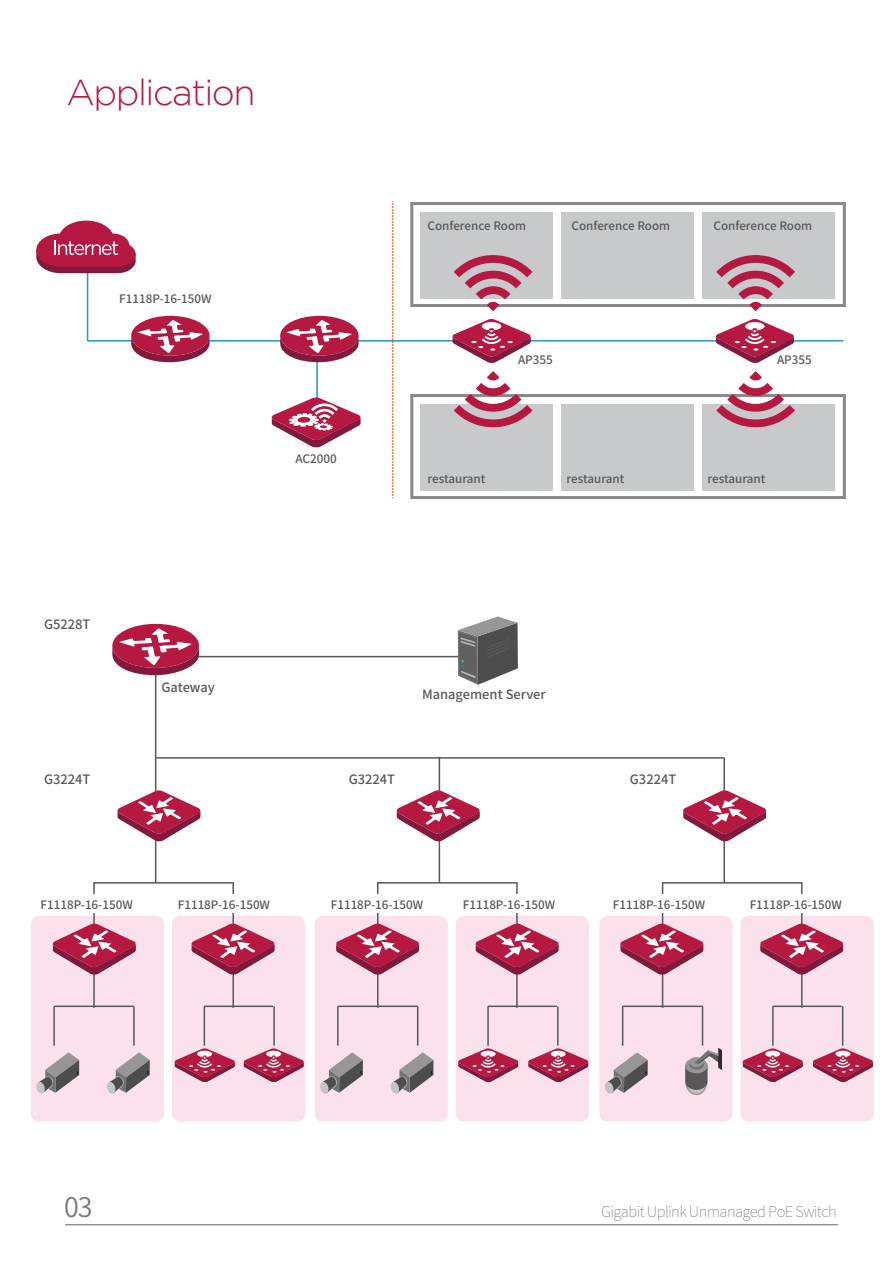
<style>
.page{position:relative;width:893px;height:1263px;background:#fff}
.page>*{position:absolute;margin:0;border:0;box-sizing:border-box;transform-origin:0 0}
.t1{font:300 36px "Gotham";letter-spacing:-.04em;color:#b51942}
.t2{font:27px "Source Han Sans CN";color:#7a7979}
.t3{font:200 15px "Source Han Sans CN";letter-spacing:-.04em;color:#7a7979}
.t4{font:500 12.9px "Source Han Sans CN";color:#595757}
.t5{font:500 11.7px "Source Han Sans CN";color:#595757}
</style>
<div class="page">
<hr style="left:88px;top:340px;width:755px;height:2px;background:#1b95d4">
<hr style="left:87px;top:265px;width:1px;height:76px;background:#1b95d4">
<svg style="left:392px;top:201px;width:1px;height:297px"></svg>
<hr style="left:316px;top:347px;width:2px;height:76px;background:#1b95d4">
<div style="left:131px;top:316px;width:79px;height:40px;background:#b51942;border-radius:50%"></div>
<svg style="left:131px;top:320px;width:79px;height:42px"></svg>
<div style="left:280px;top:316px;width:79px;height:40px;background:#b51942;border-radius:50%"></div>
<svg style="left:280px;top:320px;width:79px;height:42px"></svg>
<svg style="left:36px;top:221px;width:100px;height:52px"></svg>
<svg style="left:452px;top:319px;width:79px;height:44px"></svg>
<svg style="left:715px;top:319px;width:79px;height:44px"></svg>
<svg style="left:271px;top:397px;width:90px;height:51px"></svg>
<div style="left:410px;top:202px;width:436px;height:105px;border:3px solid #888"></div>
<div style="left:421px;top:212px;width:132px;height:86px;background:#c8c9ca"></div>
<div style="left:562px;top:212px;width:132px;height:86px;background:#c8c9ca"></div>
<div style="left:703px;top:212px;width:132px;height:86px;background:#c8c9ca"></div>
<div style="left:410px;top:394px;width:436px;height:105px;border:3px solid #888"></div>
<div style="left:421px;top:404px;width:132px;height:86px;background:#c8c9ca"></div>
<div style="left:562px;top:404px;width:132px;height:86px;background:#c8c9ca"></div>
<div style="left:703px;top:404px;width:132px;height:86px;background:#c8c9ca"></div>
<svg style="left:454px;top:255px;width:78px;height:56px"></svg>
<svg style="left:454px;top:371px;width:78px;height:56px"></svg>
<svg style="left:716px;top:255px;width:79px;height:56px"></svg>
<svg style="left:716px;top:371px;width:79px;height:56px"></svg>
<div style="left:31px;top:916px;width:133px;height:205px;background:#fae1ec;border-radius:8px"></div>
<div style="left:172px;top:916px;width:133px;height:205px;background:#fae1ec;border-radius:8px"></div>
<svg style="left:174px;top:1048px;width:61px;height:34px"></svg>
<svg style="left:243px;top:1048px;width:61px;height:34px"></svg>
<hr style="left:173px;top:656px;width:288px;height:1px;background:#595757">
<hr style="left:156px;top:757px;width:568px;height:2px;background:#595757">
<hr style="left:94px;top:882px;width:139px;height:1px;background:#595757">
<hr style="left:54px;top:1005px;width:80px;height:2px;background:#595757">
<hr style="left:155px;top:650px;width:1px;height:232px;background:#595757">
<hr style="left:93px;top:882px;width:2px;height:126px;background:#595757">
<hr style="left:53px;top:1006px;width:2px;height:40px;background:#595757">
<hr style="left:133px;top:1006px;width:2px;height:40px;background:#595757">
<hr style="left:273px;top:1006px;width:2px;height:40px;background:#595757">
<div style="left:112px;top:624px;width:87px;height:44px;background:#b51942;border-radius:50%"></div>
<svg style="left:112px;top:628px;width:87px;height:47px"></svg>
<svg style="left:117px;top:790px;width:84px;height:52px"></svg>
<svg style="left:52px;top:923px;width:84px;height:52px"></svg>
<hr style="left:204px;top:1005px;width:69px;height:2px;background:#595757">
<hr style="left:232px;top:882px;width:2px;height:126px;background:#595757">
<hr style="left:204px;top:1006px;width:1px;height:40px;background:#595757">
<svg style="left:458px;top:616px;width:60px;height:69px"></svg>
<svg style="left:36px;top:1052px;width:43px;height:42px"></svg>
<svg style="left:107px;top:1052px;width:43px;height:42px"></svg>
<div style="left:315px;top:916px;width:133px;height:205px;background:#fae1ec;border-radius:8px"></div>
<div style="left:456px;top:916px;width:133px;height:205px;background:#fae1ec;border-radius:8px"></div>
<hr style="left:377px;top:882px;width:139px;height:1px;background:#595757">
<hr style="left:338px;top:1005px;width:80px;height:2px;background:#595757">
<hr style="left:439px;top:757px;width:1px;height:125px;background:#595757">
<hr style="left:377px;top:882px;width:1px;height:126px;background:#595757">
<hr style="left:337px;top:1006px;width:2px;height:40px;background:#595757">
<hr style="left:417px;top:1006px;width:1px;height:40px;background:#595757">
<hr style="left:557px;top:1006px;width:2px;height:40px;background:#595757">
<svg style="left:396px;top:790px;width:84px;height:52px"></svg>
<hr style="left:488px;top:1005px;width:69px;height:2px;background:#595757">
<hr style="left:516px;top:882px;width:2px;height:126px;background:#595757">
<hr style="left:487px;top:1006px;width:2px;height:40px;background:#595757">
<svg style="left:320px;top:1052px;width:43px;height:42px"></svg>
<svg style="left:390px;top:1052px;width:43px;height:42px"></svg>
<div style="left:599px;top:916px;width:134px;height:205px;background:#fae1ec;border-radius:8px"></div>
<div style="left:740px;top:916px;width:134px;height:205px;background:#fae1ec;border-radius:8px"></div>
<hr style="left:662px;top:882px;width:139px;height:1px;background:#595757">
<hr style="left:623px;top:1005px;width:79px;height:2px;background:#595757">
<hr style="left:723px;top:757px;width:2px;height:125px;background:#595757">
<hr style="left:662px;top:882px;width:1px;height:126px;background:#595757">
<hr style="left:622px;top:1006px;width:1px;height:40px;background:#595757">
<hr style="left:702px;top:1006px;width:1px;height:40px;background:#595757">
<hr style="left:842px;top:1006px;width:1px;height:40px;background:#595757">
<hr style="left:773px;top:1005px;width:69px;height:2px;background:#595757">
<hr style="left:801px;top:882px;width:1px;height:126px;background:#595757">
<hr style="left:772px;top:1006px;width:2px;height:40px;background:#595757">
<svg style="left:605px;top:1052px;width:43px;height:42px"></svg>
<svg style="left:685px;top:1048px;width:37px;height:48px"></svg>
<div style="left:32px;top:894px;width:113px;height:19px;background:#fff"></div>
<div style="left:169px;top:894px;width:113px;height:19px;background:#fff"></div>
<div style="left:322px;top:894px;width:113px;height:19px;background:#fff"></div>
<div style="left:454px;top:894px;width:113px;height:19px;background:#fff"></div>
<div style="left:604px;top:894px;width:113px;height:19px;background:#fff"></div>
<div style="left:744px;top:894px;width:113px;height:19px;background:#fff"></div>
<svg style="left:191px;top:923px;width:84px;height:52px"></svg>
<svg style="left:336px;top:923px;width:83px;height:52px"></svg>
<svg style="left:475px;top:923px;width:84px;height:52px"></svg>
<svg style="left:620px;top:923px;width:84px;height:52px"></svg>
<svg style="left:760px;top:923px;width:84px;height:52px"></svg>
<svg style="left:683px;top:790px;width:84px;height:52px"></svg>
<svg style="left:458px;top:1048px;width:61px;height:34px"></svg>
<svg style="left:528px;top:1048px;width:61px;height:34px"></svg>
<svg style="left:742px;top:1048px;width:61px;height:34px"></svg>
<svg style="left:813px;top:1048px;width:60px;height:34px"></svg>
<hr style="left:65px;top:1224px;width:773px;height:1px;background:#636363">
<h1 class="t1" style="left:66px;top:72px;width:191px">Application</h1>
<p class="t5" style="left:119px;top:292px;width:94px">F1118P-16-150W</p>
<p class="t4" style="left:44px;top:617px;width:48px">G5228T</p>
<p class="t4" style="left:162px;top:680px;width:55px">Gateway</p>
<p class="t5" style="left:295px;top:453px;width:43px">AC2000</p>
<p class="t5" style="left:427px;top:220px;width:100px">Conference Room</p>
<p class="t5" style="left:571px;top:220px;width:100px">Conference Room</p>
<p class="t5" style="left:713px;top:220px;width:100px">Conference Room</p>
<p class="t5" style="left:518px;top:354px;width:36px">AP355</p>
<p class="t5" style="left:777px;top:354px;width:36px">AP355</p>
<p class="t5" style="left:427px;top:472px;width:59px">restaurant</p>
<p class="t5" style="left:567px;top:472px;width:59px">restaurant</p>
<p class="t5" style="left:708px;top:472px;width:59px">restaurant</p>
<p class="t4" style="left:422px;top:687px;width:125px">Management Server</p>
<p class="t4" style="left:44px;top:772px;width:48px">G3224T</p>
<p class="t4" style="left:349px;top:772px;width:48px">G3224T</p>
<p class="t4" style="left:630px;top:772px;width:48px">G3224T</p>
<p class="t5" style="left:41px;top:898px;width:94px">F1118P-16-150W</p>
<p class="t5" style="left:178px;top:898px;width:94px">F1118P-16-150W</p>
<p class="t5" style="left:331px;top:898px;width:94px">F1118P-16-150W</p>
<p class="t5" style="left:463px;top:898px;width:94px">F1118P-16-150W</p>
<p class="t5" style="left:613px;top:898px;width:94px">F1118P-16-150W</p>
<p class="t5" style="left:750px;top:898px;width:94px">F1118P-16-150W</p>
<h2 class="t2" style="left:64px;top:1191px;width:30px">03</h2>
<p class="t3" style="left:601px;top:1203px;width:237px">Gigabit Uplink Unmanaged PoE Switch</p>
</div>
